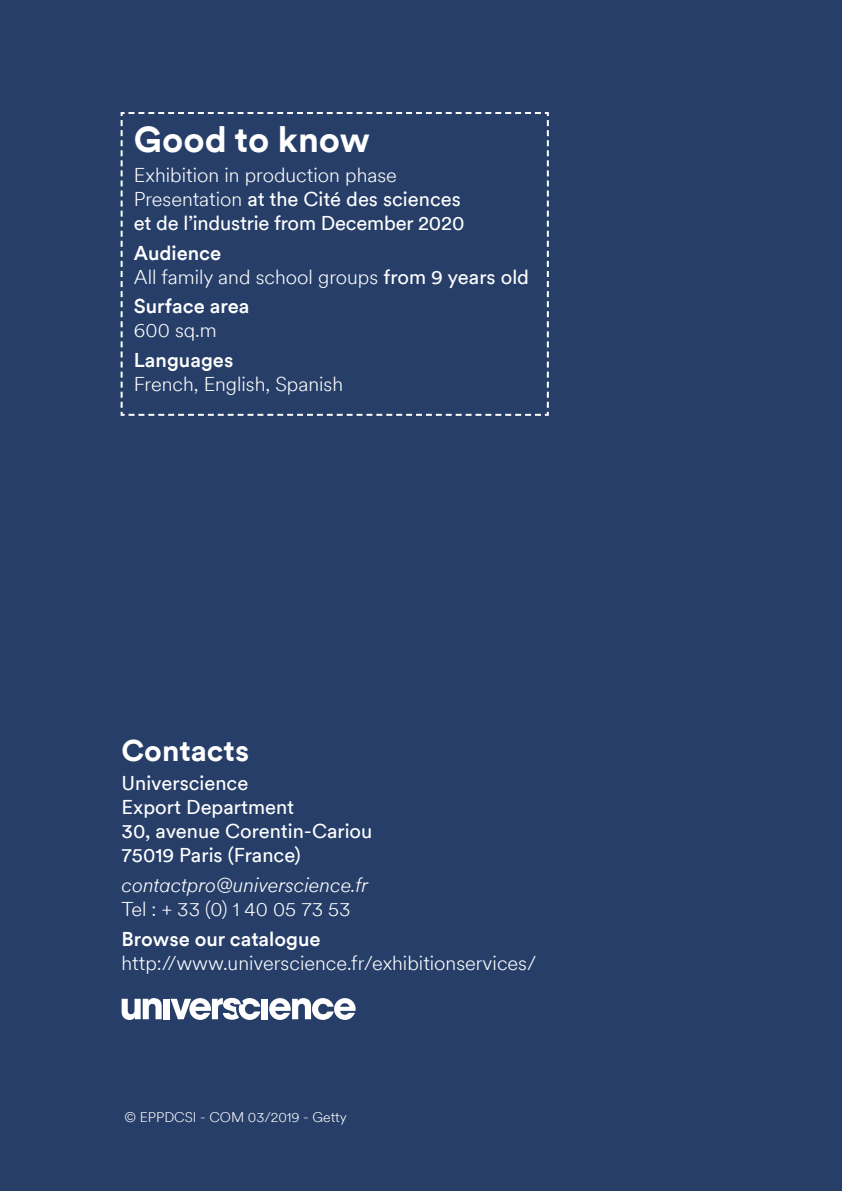
<style>
.page{position:relative;width:842px;height:1191px;background:#263e68}
.page>*{position:absolute;margin:0;border:0;box-sizing:border-box;transform-origin:0 0}
.t1{font:700 36px "CSI Circular TT";color:#fff}
.t2{font:700 30px "CSI Circular TT";color:#fff}
.t3{font:20px/24px "CSI Circular TT";color:#fff}
.t4{font:300 20px/24px "CSI Circular TT";color:#fff}
.t5{font:500 20px "CSI Circular TT";color:#fff}
.t6{font:italic 300 20px "CSI Circular TT";color:#fff}
.t7{font:300 14px "CSI Circular TT";color:#fff}
.s1{font-weight:300}
.s2{font-weight:500}
.s3{font-weight:400}
</style>
<div class="page">
<svg style="left:120px;top:112px;width:429px;height:304px"></svg>
<svg style="left:122px;top:998px;width:40px;height:22px"></svg>
<div style="left:164px;top:998px;width:6px;height:21px;background:#fff"></div>
<div style="left:262px;top:998px;width:6px;height:21px;background:#fff"></div>
<svg style="left:269px;top:998px;width:87px;height:22px"></svg>
<svg style="left:171px;top:998px;width:89px;height:22px"></svg>
<h1 class="t1" style="left:134px;top:115px;width:238px">Good to know</h1>
<p class="t3" style="left:134px;top:162px;width:332px"><span class="s1">Exhibition in production phase<br>Presentation</span> at the Cité des sciences et de l’industrie from December 2020</p>
<p class="t4" style="left:134px;top:240px;width:397px"><span class="s2">Audience<br></span>All family and school groups <span class="s3">from 9 years old</span></p>
<p class="t5" style="left:134px;top:293px;width:117px">Surface area</p>
<p class="t4" style="left:134px;top:317px;width:84px">600 sq.m</p>
<p class="t5" style="left:134px;top:346px;width:101px">Languages</p>
<p class="t4" style="left:134px;top:371px;width:211px">French, English, Spanish</p>
<h2 class="t2" style="left:122px;top:729px;width:129px">Contacts</h2>
<p class="t3" style="left:122px;top:770px;width:252px">Universcience<br>Export Department<br>30, avenue Corentin-Cariou<br>75019 Paris (France)</p>
<p class="t6" style="left:122px;top:871px;width:248px">contactpro@universcience.fr</p>
<p class="t4" style="left:122px;top:896px;width:230px">Tel : + 33 (0) 1 40 05 73 53</p>
<p class="t5" style="left:122px;top:925px;width:201px">Browse our catalogue</p>
<p class="t4" style="left:122px;top:950px;width:416px">http://www.universcience.fr/exhibitionservices/</p>
<p class="t7" style="left:125px;top:1107px;width:224px">© EPPDCSI - COM 03/2019 - Getty</p>
</div>
